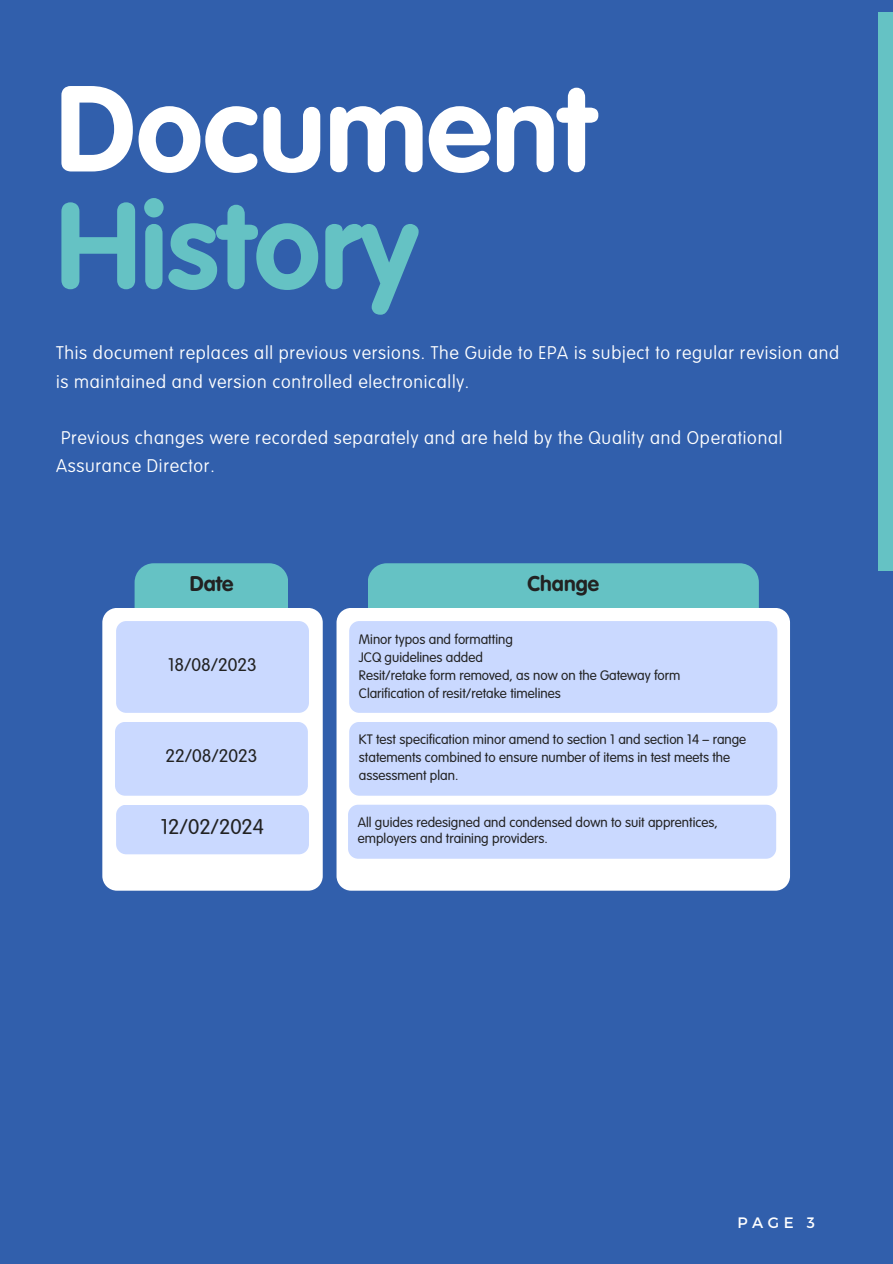
<style>
.page{position:relative;width:893px;height:1264px;background:#fff}
.page>*{position:absolute;margin:0;border:0;box-sizing:border-box;transform-origin:0 0}
.t1{font:700 120px/117px "VAG Rounded Std";color:#fff}
.t2{font:700 21px "VAG Rounded Std";color:#222}
.t3{font:300 21px "VAG Rounded Std";color:#222}
.t4{font:100 18px/28.2px "VAG Rounded Std";letter-spacing:.04em;color:#fff}
.t5{font:300 18px "VAG Rounded Std";color:#222}
.t6{font:15.15px "Montserrat";color:#fff}
.t7{font:300 13.5px/18px "VAG Rounded Std";color:#222}
.s1{color:#65c2c4}
</style>
<div class="page">
<div style="left:0;top:0;width:892px;height:1263px;background:#315fac"></div>
<div style="left:878px;top:12px;width:14px;height:559px;background:#65c2c4"></div>
<div style="left:134px;top:563px;width:154px;height:312px;background:#65c2c4;border-radius:19px"></div>
<div style="left:367px;top:563px;width:391px;height:312px;background:#65c2c4;border-radius:19px"></div>
<div style="left:102px;top:608px;width:221px;height:282px;background:#fff"></div>
<div style="left:336px;top:608px;width:454px;height:282px;background:#fff"></div>
<div style="left:116px;top:621px;width:193px;height:92px;background:#cad9ff;border-radius:10px"></div>
<div style="left:349px;top:621px;width:428px;height:92px;background:#cad9ff;border-radius:10px"></div>
<div style="left:115px;top:722px;width:193px;height:73px;background:#cad9ff;border-radius:10px"></div>
<div style="left:349px;top:722px;width:428px;height:73px;background:#cad9ff;border-radius:10px"></div>
<div style="left:116px;top:804px;width:193px;height:50px;background:#cad9ff;border-radius:10px"></div>
<div style="left:348px;top:804px;width:428px;height:54px;background:#cad9ff;border-radius:10px"></div>
<h1 class="t1" style="left:56px;top:81px;width:539px">Document<br><span class="s1">History</span></h1>
<p class="t4" style="left:56px;top:340px;width:784px">This document replaces all previous versions. The Guide to EPA is subject to regular revision and is maintained and version controlled electronically.</p>
<p class="t4" style="left:56px;top:425px;width:727px">Previous changes were recorded separately and are held by the Quality and Operational<br>Assurance Director.</p>
<h3 class="t2" style="left:190px;top:575px;width:45px">Date</h3>
<h2 class="t2" style="left:527px;top:575px;width:73px">Change</h2>
<h4 class="t5" style="left:168px;top:656px;width:90px">18/08/2023</h4>
<p class="t5" style="left:165px;top:748px;width:93px">22/08/2023</p>
<h4 class="t7" style="left:359px;top:631px;width:155px">Minor typos and formatting</h4>
<h2 class="t7" style="left:359px;top:649px;width:125px">JCQ guidelines added</h2>
<h4 class="t7" style="left:359px;top:667px;width:323px">Resit/retake form removed, as now on the Gateway form</h4>
<h4 class="t7" style="left:359px;top:685px;width:203px">Clarification of resit/retake timelines</h4>
<p class="t7" style="left:359px;top:731px;width:389px">KT test specification minor amend to section 1 and section 14 – range statements combined to ensure number of items in test meets the assessment plan.</p>
<p class="t3" style="left:161px;top:817px;width:105px">12/02/2024</p>
<p class="t7" style="left:358px;top:815px;width:361px;line-height:15.8px">All guides redesigned and condensed down to suit apprentices, employers and training providers.</p>
<h5 class="t6" style="left:737px;top:1212px;width:79px">PAGE 3</h5>
</div>
